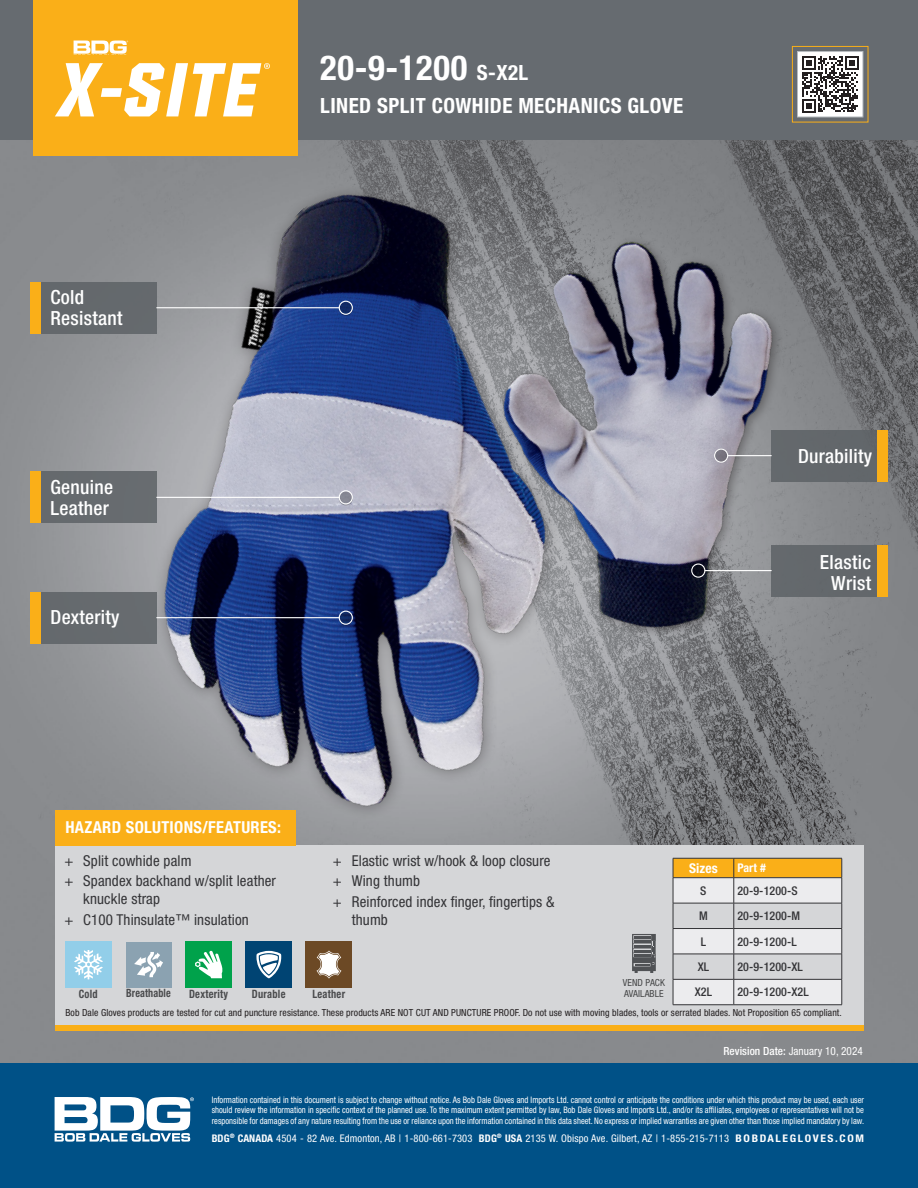
<style>
.page{position:relative;width:918px;height:1188px;background:#fff}
.page>*{position:absolute;margin:0;border:0;box-sizing:border-box;transform-origin:0 0}
.t1{font:700 condensed 34.5px "Helvetica Neue LT Std";letter-spacing:.02em;color:#fff}
.t2{font:700 condensed 21px "Helvetica Neue LT Std";letter-spacing:.02em;color:#fff}
.t3{font:500 condensed 19.5px/21px "Helvetica Neue LT Std";letter-spacing:.015em;color:#fff}
.t4{font:700 condensed 16.5px "Helvetica Neue LT Std";letter-spacing:.02em;color:#fff}
.t5{font:condensed 15px/20.1px "Helvetica Neue LT Std";letter-spacing:.01em;color:#343437}
.t6{font:700 condensed 13.5px "Helvetica Neue LT Std";letter-spacing:.01em;color:#fff}
.t7{font:500 condensed 12px "Helvetica Neue LT Std";letter-spacing:.01em;color:#343437}
.t8{font:700 condensed 12px "Helvetica Neue LT Std";color:#fff}
.t9{font:700 condensed 11.55px "Helvetica Neue";letter-spacing:.025em;color:#4a4b4d;scale:.9 1}
.t10{font:700 condensed 11.4px "Helvetica Neue";letter-spacing:.01em;color:#4a4b4d;scale:.88 1}
.t11{font:condensed 11.25px "Helvetica Neue LT Std";letter-spacing:.005em;color:#fff}
.t12{font:condensed 10.5px "Helvetica Neue LT Std";letter-spacing:.01em;color:#fff}
.t13{font:condensed 9.75px "Helvetica Neue LT Std";letter-spacing:.01em;color:#231f20}
.t14{font:condensed 9.75px "Helvetica Neue LT Std";letter-spacing:.01em;color:#454647}
.t15{font:condensed 9px/10.5px "Helvetica Neue LT Std";color:#fff;text-align:justify;scale:.95 1}
.s1{font-size:21px}
.s2{font-weight:500}
.s3{font-weight:700}
</style>
<div class="page">
<img style="left:0;top:140px;width:918px;height:923px">
<div style="left:0;top:0;width:918px;height:140px;background:#666b70"></div>
<div style="left:0;top:1063px;width:918px;height:125px;background:#005187"></div>
<svg style="left:54px;top:1097px;width:140px;height:45px"></svg>
<div style="left:34px;top:0;width:264px;height:156px;background:#faaf18"></div>
<div style="left:55px;top:846px;width:809px;height:180px;background:#d5d6d8"></div>
<div style="left:55px;top:810px;width:241px;height:36px;background:#faaf18"></div>
<div style="left:55px;top:1025px;width:809px;height:5px;background:#faaf18"></div>
<svg style="left:632px;top:934px;width:24px;height:39px"></svg>
<div style="left:792px;top:46px;width:76px;height:76px;border:1px solid #faaf18"></div>
<svg style="left:33px;top:40px;width:237px;height:100px"></svg>
<img style="left:158px;top:178px;width:391px;height:650px">
<img style="left:501px;top:187px;width:312px;height:456px">
<svg style="left:65px;top:942px;width:46px;height:46px;background:#9ed3eb"></svg>
<svg style="left:74px;top:950px;width:14px;height:19px"></svg>
<div style="left:126px;top:942px;width:46px;height:46px;background:#8ba2b1"></div>
<svg style="left:134px;top:952px;width:29px;height:25px"></svg>
<div style="left:186px;top:942px;width:46px;height:46px;background:#00a24b"></div>
<svg style="left:195px;top:951px;width:28px;height:27px"></svg>
<div style="left:306px;top:942px;width:46px;height:46px;background:#6c4925"></div>
<svg style="left:317px;top:951px;width:24px;height:28px"></svg>
<div style="left:246px;top:942px;width:46px;height:46px;background:#004473"></div>
<svg style="left:256px;top:951px;width:25px;height:27px"></svg>
<div style="left:797px;top:52px;width:66px;height:65px;background:#fff"></div>
<svg style="left:802px;top:56px;width:56px;height:56px"></svg>
<div style="left:797px;top:51px;width:66px;height:66px;border:1px solid #b5babe"></div>
<div style="left:31px;top:472px;width:125px;height:51px;background:#666b6f"></div>
<div style="left:30px;top:472px;width:11px;height:51px;background:#faaf18"></div>
<svg style="left:339px;top:491px;width:14px;height:14px"></svg>
<hr style="left:156px;top:497px;width:184px;height:1px;background:#fff">
<div style="left:339px;top:490px;width:14px;height:14px;border:1px solid #fff;border-radius:50%"></div>
<div style="left:31px;top:592px;width:125px;height:51px;background:#666a6e"></div>
<div style="left:30px;top:592px;width:11px;height:51px;background:#faaf18"></div>
<svg style="left:339px;top:612px;width:14px;height:14px"></svg>
<hr style="left:156px;top:617px;width:184px;height:1px;background:#fff">
<div style="left:339px;top:611px;width:14px;height:14px;border:1px solid #fff;border-radius:50%"></div>
<div style="left:772px;top:545px;width:115px;height:51px;background:#5d6266"></div>
<div style="left:877px;top:545px;width:11px;height:51px;background:#faaf18"></div>
<svg style="left:691px;top:564px;width:14px;height:14px"></svg>
<hr style="left:705px;top:570px;width:67px;height:1px;background:#fff">
<div style="left:691px;top:563px;width:14px;height:15px;border:1px solid #fff;border-radius:50%"></div>
<div style="left:31px;top:282px;width:125px;height:51px;background:#64696c"></div>
<div style="left:30px;top:282px;width:11px;height:51px;background:#faaf18"></div>
<svg style="left:339px;top:302px;width:14px;height:14px"></svg>
<hr style="left:156px;top:307px;width:184px;height:1px;background:#fff">
<div style="left:339px;top:301px;width:14px;height:14px;border:1px solid #fff;border-radius:50%"></div>
<div style="left:772px;top:430px;width:115px;height:51px;background:#5d6266"></div>
<div style="left:877px;top:430px;width:11px;height:51px;background:#faaf18"></div>
<svg style="left:714px;top:449px;width:14px;height:14px"></svg>
<hr style="left:728px;top:455px;width:44px;height:1px;background:#fff">
<div style="left:714px;top:449px;width:14px;height:14px;border:1px solid #fff;border-radius:50%"></div>
<svg style="left:673px;top:858px;width:170px;height:147px"></svg>
<hr style="left:673px;top:1004px;width:61px;height:1px;background:#343437">
<hr style="left:734px;top:1004px;width:108px;height:1px;background:#343437">
<h3 class="t3" style="left:51px;top:287px;width:74px">Cold<br>Resistant</h3>
<h3 class="t3" style="left:51px;top:476px;width:64px">Genuine<br>Leather</h3>
<h3 class="t3" style="left:51px;top:606px;width:71px">Dexterity</h3>
<h1 class="t1" style="left:320px;top:47px;width:210px">20-9-1200 <span class="s1">S-X2L</span></h1>
<h2 class="t2" style="left:320px;top:93px;width:364px">LINED SPLIT COWHIDE MECHANICS GLOVE</h2>
<h3 class="t4" style="left:65px;top:817px;width:217px">HAZARD SOLUTIONS/FEATURES:</h3>
<h3 class="t3" style="left:798px;top:445px;width:76px">Durability</h3>
<h3 class="t3" style="left:820px;top:551px;width:53px;text-align:center">Elastic<br>Wrist</h3>
<h3 class="t5" style="left:64px;top:851px;width:213px">+ Split cowhide palm<br>+ Spandex backhand w/split leather</h3>
<h3 class="t5" style="left:64px;top:889px;width:186px;text-indent:19px">knuckle strap<br>+ C100 Thinsulate™ insulation</h3>
<h3 class="t5" style="left:333px;top:851px;width:223px">+ Elastic wrist w/hook &amp; loop closure + Wing thumb<br>+ Reinforced index finger, fingertips &amp;</h3>
<h3 class="t5" style="left:352px;top:909px;width:38px">thumb</h3>
<p class="t14" style="left:623px;top:977px;width:44px">VEND PACK</p>
<p class="t9" style="left:79px;top:986px;width:23px">Cold</p>
<p class="t10" style="left:126px;top:986px;width:52px">Breathable</p>
<p class="t9" style="left:189px;top:986px;width:45px">Dexterity</p>
<p class="t9" style="left:252px;top:986px;width:39px">Durable</p>
<p class="t9" style="left:313px;top:986px;width:38px">Leather</p>
<p class="t14" style="left:624px;top:988px;width:41px">AVAILABLE</p>
<h3 class="t6" style="left:689px;top:860px;width:30px">Sizes</h3>
<h3 class="t8" style="left:737px;top:861px;width:30px">Part #</h3>
<h3 class="t7" style="left:700px;top:883px;width:8px">S</h3>
<h3 class="t7" style="left:737px;top:883px;width:62px">20-9-1200-S</h3>
<h3 class="t7" style="left:699px;top:909px;width:10px">M</h3>
<h3 class="t7" style="left:737px;top:909px;width:64px">20-9-1200-M</h3>
<h3 class="t7" style="left:701px;top:934px;width:7px">L</h3>
<h3 class="t7" style="left:737px;top:934px;width:61px">20-9-1200-L</h3>
<h3 class="t7" style="left:698px;top:960px;width:13px">XL</h3>
<h3 class="t7" style="left:737px;top:960px;width:67px">20-9-1200-XL</h3>
<h3 class="t7" style="left:695px;top:985px;width:19px">X2L</h3>
<h3 class="t7" style="left:737px;top:985px;width:73px">20-9-1200-X2L</h3>
<p class="t13" style="left:66px;top:1007px;width:778px">Bob Dale Gloves products are tested for cut and puncture resistance. These products ARE NOT CUT AND PUNCTURE PROOF. Do not use with moving blades, tools or serrated blades. Not Proposition 65 compliant.</p>
<p class="t11" style="left:724px;top:1045px;width:141px"><span class="s2">Revision Date:</span> January 10, 2024</p>
<p class="t15" style="left:212px;top:1094px;width:688px">Information contained in this document is subject to change without notice. As Bob Dale Gloves and Imports Ltd. cannot control or anticipate the conditions under which this product may be used, each user should review the information in specific context of the planned use. To the maximum extent permitted by law, Bob Dale Gloves and Imports Ltd., and/or its affiliates, employees or representatives will not be responsible for damages of any nature resulting from the use or reliance upon the information contained in this data sheet. No express or implied warranties are given other than those implied mandatory by law.</p>
<p class="t12" style="left:212px;top:1132px;width:654px"><span class="s3">BDG</span><sup>®</sup> <span class="s3">CANADA</span> 4504 - 82 Ave. Edmonton, AB | 1-800-661-7303 <span class="s3">BDG</span><sup>®</sup> <span class="s3">USA</span> 2135 W. Obispo Ave. Gilbert, AZ | 1-855-215-7113 <span class="s3">BOBDALEGLOVES.COM</span></p>
</div>
